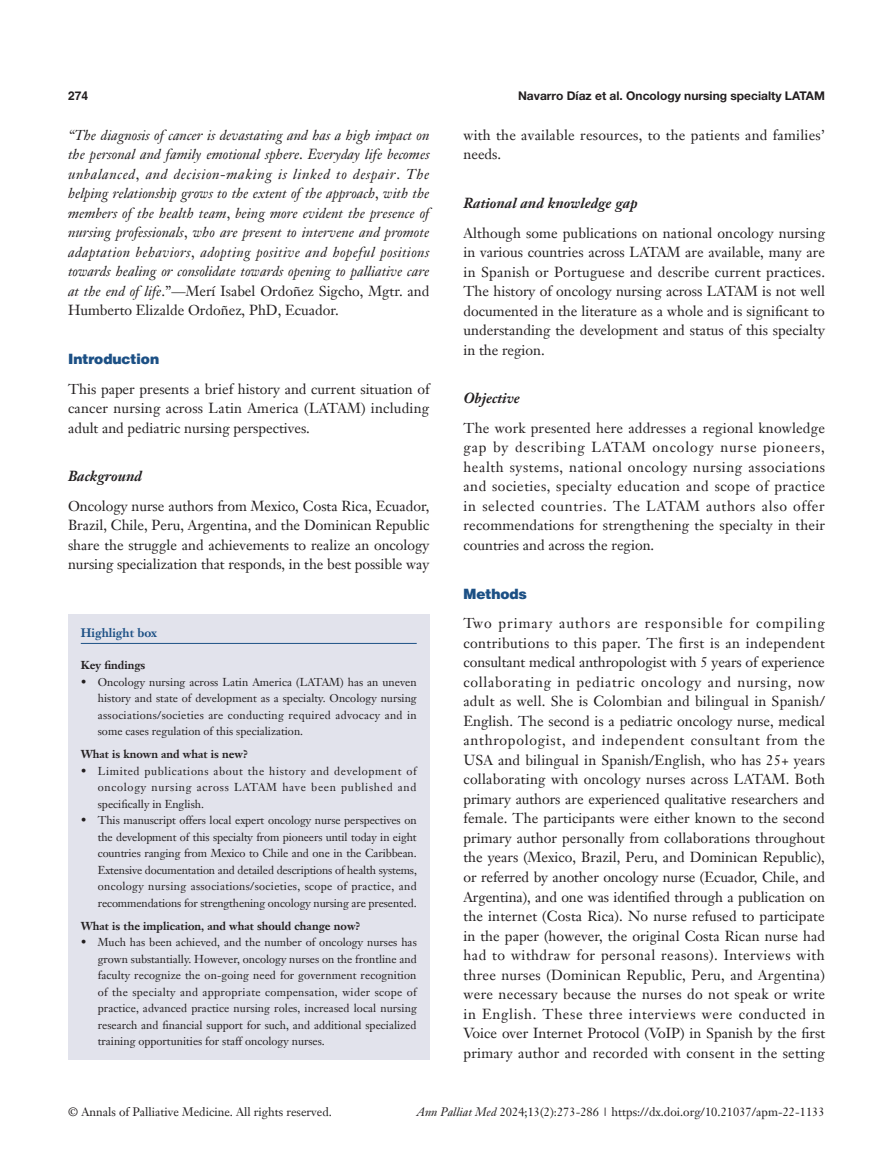
<style>
.page{position:relative;width:893px;height:1170px;background:#fff}
.page>*{position:absolute;margin:0;border:0;box-sizing:border-box;transform-origin:0 0}
.t1{font:14.25px/19.5px "Janson Text LT";color:#231f20;text-align:justify}
.t2{font:italic 14.25px/19.5px "Janson Text LT";color:#231f20;text-align:justify}
._2ji-6_5{font:italic 700 14.25px "Janson Text LT";color:#231f20}
._1ji-6_5{font:900 14.25px "Helvetica";color:#1c5085}
.t3{font:12px "Janson Text LT";color:#231f20}
.t4{font:700 12px "Helvetica Neue LT Pro";color:#231f20}
.Cite{font:700 12px "Janson Text LT";color:#1c5085}
.t5{font:700 12px "Helvetica";color:#231f20}
.box-zhengwen{font:11.25px/16.5px "Janson Text LT";color:#231f20;text-align:justify}
.box-biaoti-1_5mm{font:700 11.25px "Janson Text LT";color:#231f20}
.box-biaoti{font:700 11.25px "Janson Text LT";color:#231f20}
.s1{font-style:normal}
.s2{font-style:italic}
</style>
<div class="page">
<div style="left:68px;top:614px;width:361px;height:445px;background:#e2e3ec"></div>
<hr style="left:81px;top:643px;width:336px;height:1px;background:#1c5085">
<p class="t5" style="left:68px;top:88px;width:22px">274</p>
<p class="t4" style="left:518px;top:88px;width:308px">Navarro Díaz et al. Oncology nursing specialty LATAM</p>
<p class="t2" style="left:68px;top:125px;width:363px">“The diagnosis of cancer is devastating and has a high impact on the personal and family emotional sphere<span class="s1">.</span> Everyday life becomes unbalanced<span class="s1">,</span> and decision<span class="s1">-</span>making is linked to despair<span class="s1">.</span> The helping relationship grows to the extent of the approach<span class="s1">,</span> with the members of the health team<span class="s1">,</span> being more evident the presence of nursing professionals<span class="s1">,</span> who are present to intervene and promote adaptation behaviors<span class="s1">,</span> adopting positive and hopeful positions towards healing or consolidate towards opening to palliative care at the end of life<span class="s1">.”—Merí Isabel Ordoñez Sigcho, Mgtr. and Humberto Elizalde Ordoñez, PhD, Ecuador.</span></p>
<p class="_1ji-6_5" style="left:68px;top:350px;width:93px">Introduction</p>
<p class="t1" style="left:68px;top:378px;width:363px">This paper presents a brief history and current situation of cancer nursing across Latin America (LATAM) including adult and pediatric nursing perspectives.</p>
<p class="_2ji-6_5" style="left:68px;top:467px;width:75px">Background</p>
<p class="t1" style="left:68px;top:495px;width:363px">Oncology nurse authors from Mexico, Costa Rica, Ecuador, Brazil, Chile, Peru, Argentina, and the Dominican Republic share the struggle and achievements to realize an oncology nursing specialization that responds, in the best possible way</p>
<p class="Cite" style="left:81px;top:625px;width:78px">Highlight box</p>
<p class="box-biaoti" style="left:81px;top:658px;width:66px">Key findings</p>
<p class="box-zhengwen" style="left:98px;top:673px;width:320px;text-indent:-17px">• Oncology nursing across Latin America (LATAM) has an uneven history and state of development as a specialty. Oncology nursing associations/societies are conducting required advocacy and in some cases regulation of this specialization.</p>
<p class="box-biaoti-1_5mm" style="left:81px;top:747px;width:169px">What is known and what is new?</p>
<p class="box-zhengwen" style="left:98px;top:762px;width:320px;text-indent:-17px">• Limited publications about the history and development of oncology nursing across LATAM have been published and specifically in English.</p>
<p class="box-zhengwen" style="left:98px;top:812px;width:321px;text-indent:-17px">• This manuscript offers local expert oncology nurse perspectives on the development of this specialty from pioneers until today in eight countries ranging from Mexico to Chile and one in the Caribbean.<br>Extensive documentation and detailed descriptions of health systems, oncology nursing associations/societies, scope of practice, and recommendations for strengthening oncology nursing are presented.</p>
<p class="box-biaoti-1_5mm" style="left:81px;top:918px;width:281px">What is the implication, and what should change now?</p>
<p class="box-zhengwen" style="left:98px;top:934px;width:321px;text-indent:-17px">• Much has been achieved, and the number of oncology nurses has grown substantially. However, oncology nurses on the frontline and faculty recognize the on-going need for government recognition of the specialty and appropriate compensation, wider scope of practice, advanced practice nursing roles, increased local nursing research and financial support for such, and additional specialized training opportunities for staff oncology nurses.</p>
<p class="t1" style="left:463px;top:125px;width:363px">with the available resources, to the patients and families’ needs.</p>
<p class="_2ji-6_5" style="left:463px;top:194px;width:175px">Rational and knowledge gap</p>
<p class="t1" style="left:463px;top:223px;width:363px">Although some publications on national oncology nursing in various countries across LATAM are available, many are in Spanish or Portuguese and describe current practices.<br>The history of oncology nursing across LATAM is not well documented in the literature as a whole and is significant to understanding the development and status of this specialty in the region.</p>
<p class="_2ji-6_5" style="left:463px;top:389px;width:58px">Objective</p>
<p class="t1" style="left:463px;top:418px;width:363px">The work presented here addresses a regional knowledge gap by describing LATAM oncology nurse pioneers, health systems, national oncology nursing associations and societies, specialty education and scope of practice in selected countries. The LATAM authors also offer recommendations for strengthening the specialty in their countries and across the region.</p>
<p class="_1ji-6_5" style="left:463px;top:584px;width:65px">Methods</p>
<p class="t1" style="left:463px;top:613px;width:363px">Two primary authors are responsible for compiling contributions to this paper. The first is an independent consultant medical anthropologist with 5 years of experience collaborating in pediatric oncology and nursing, now adult as well. She is Colombian and bilingual in Spanish/ English. The second is a pediatric oncology nurse, medical anthropologist, and independent consultant from the USA and bilingual in Spanish/English, who has 25+ years collaborating with oncology nurses across LATAM. Both primary authors are experienced qualitative researchers and female. The participants were either known to the second primary author personally from collaborations throughout the years (Mexico, Brazil, Peru, and Dominican Republic), or referred by another oncology nurse (Ecuador, Chile, and Argentina), and one was identified through a publication on the internet (Costa Rica). No nurse refused to participate in the paper (however, the original Costa Rican nurse had had to withdraw for personal reasons). Interviews with three nurses (Dominican Republic, Peru, and Argentina) were necessary because the nurses do not speak or write in English. These three interviews were conducted in Voice over Internet Protocol (VoIP) in Spanish by the first primary author and recorded with consent in the setting</p>
<p class="t3" style="left:68px;top:1104px;width:265px">© Annals of Palliative Medicine. All rights reserved.</p>
<p class="t3" style="left:417px;top:1104px;width:409px"><span class="s2">Ann Palliat Med</span> 2024;13(2):273-286 | https://dx.doi.org/10.21037/apm-22-1133</p>
</div>
